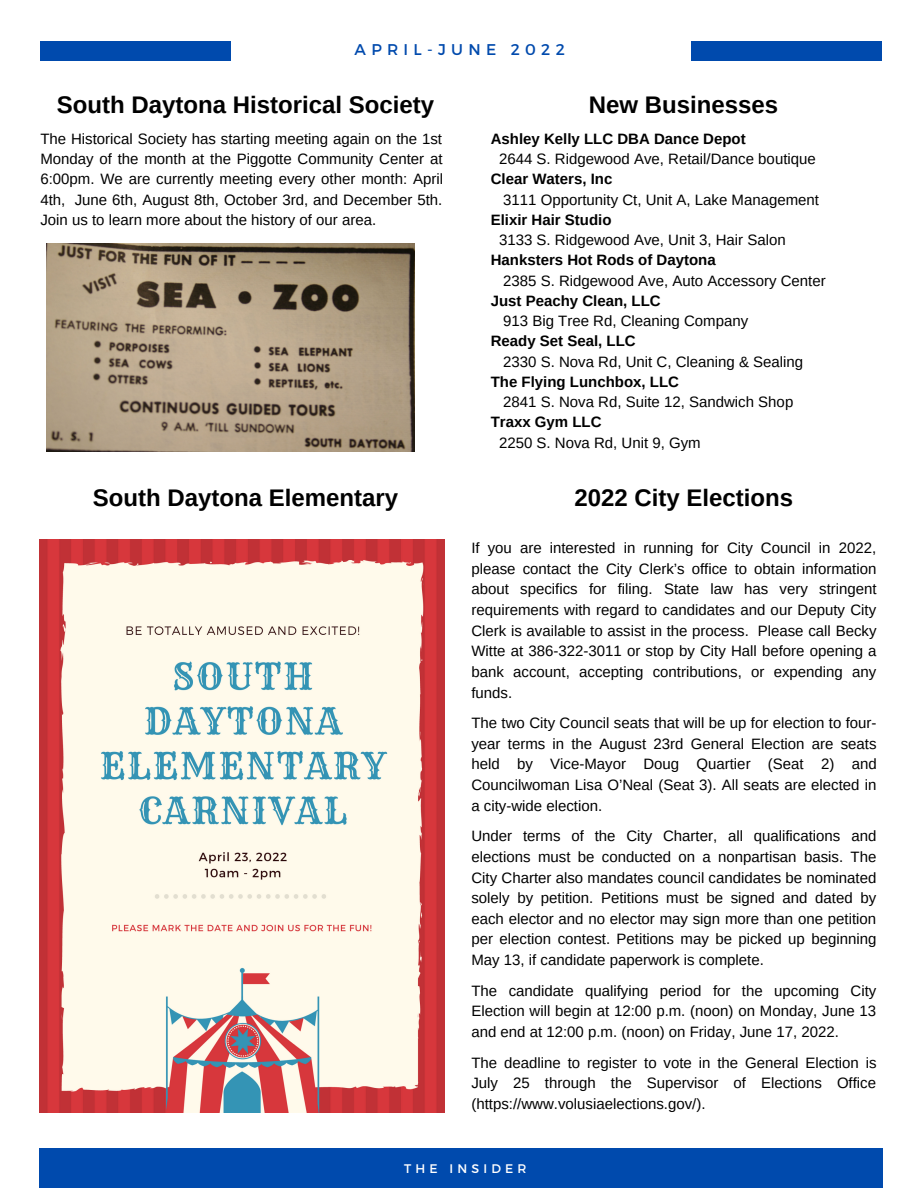
<style>
.page{position:relative;width:918px;height:1188px;background:#fff}
.page>*{position:absolute;margin:0;border:0;box-sizing:border-box;transform-origin:0 0}
.t1{font:700 24px "Arimo";color:#000}
.t2{font:15.6px "Montserrat";letter-spacing:.34em;color:#004aad}
.t3{font:15px/20.5px "Arimo";color:#000;text-align:justify}
.t4{font:700 15px "Arimo";color:#000}
.t5{font:12.45px "Montserrat";letter-spacing:.34em;color:#fff}
</style>
<div class="page">
<div style="left:39px;top:1148px;width:844px;height:40px;background:#004aad"></div>
<div style="left:40px;top:41px;width:190px;height:19px;background:#004aad"></div>
<div style="left:692px;top:41px;width:190px;height:19px;background:#004aad"></div>
<img style="left:46px;top:243px;width:368px;height:208px">
<img style="left:39px;top:539px;width:405px;height:574px">
<p class="t2" style="left:355px;top:39px;width:212px">APRIL-JUNE 2022</p>
<p class="t1" style="left:57px;top:91px;width:379px">South Daytona Historical Society</p>
<p class="t3" style="left:40px;top:128px;width:404px">The Historical Society has starting meeting again on the 1st Monday of the month at the Piggotte Community Center at 6:00pm. We are currently meeting every other month: April 4th, June 6th, August 8th, October 3rd, and December 5th.<br>Join us to learn more about the history of our area.</p>
<p class="t4" style="left:491px;top:130px;width:256px">Ashley Kelly LLC DBA Dance Depot</p>
<p class="t1" style="left:589px;top:91px;width:191px">New Businesses</p>
<p class="t3" style="left:499px;top:149px;width:318px">2644 S. Ridgewood Ave, Retail/Dance boutique</p>
<p class="t4" style="left:491px;top:171px;width:123px">Clear Waters, Inc</p>
<p class="t3" style="left:503px;top:189px;width:317px">3111 Opportunity Ct, Unit A, Lake Management</p>
<p class="t4" style="left:491px;top:211px;width:122px">Elixir Hair Studio</p>
<p class="t3" style="left:499px;top:230px;width:288px">3133 S. Ridgewood Ave, Unit 3, Hair Salon</p>
<p class="t4" style="left:491px;top:252px;width:226px">Hanksters Hot Rods of Daytona</p>
<p class="t3" style="left:503px;top:270px;width:324px">2385 S. Ridgewood Ave, Auto Accessory Center</p>
<p class="t4" style="left:491px;top:292px;width:171px">Just Peachy Clean, LLC</p>
<p class="t3" style="left:503px;top:311px;width:247px">913 Big Tree Rd, Cleaning Company</p>
<p class="t4" style="left:491px;top:333px;width:146px">Ready Set Seal, LLC</p>
<p class="t3" style="left:503px;top:351px;width:302px">2330 S. Nova Rd, Unit C, Cleaning &amp; Sealing</p>
<p class="t4" style="left:491px;top:373px;width:190px">The Flying Lunchbox, LLC</p>
<p class="t3" style="left:503px;top:392px;width:292px">2841 S. Nova Rd, Suite 12, Sandwich Shop</p>
<p class="t4" style="left:491px;top:414px;width:112px">Traxx Gym LLC</p>
<p class="t3" style="left:499px;top:432px;width:203px">2250 S. Nova Rd, Unit 9, Gym</p>
<p class="t1" style="left:574px;top:484px;width:220px">2022 City Elections</p>
<p class="t3" style="left:471px;top:538px;width:407px">If you are interested in running for City Council in 2022, please contact the City Clerk’s office to obtain information about specifics for filing. State law has very stringent requirements with regard to candidates and our Deputy City Clerk is available to assist in the process. Please call Becky Witte at 386-322-3011 or stop by City Hall before opening a bank account, accepting contributions, or expending any funds.</p>
<p class="t3" style="left:471px;top:713px;width:407px">The two City Council seats that will be up for election to four&shy;year terms in the August 23rd General Election are seats held by Vice-Mayor Doug Quartier (Seat 2) and Councilwoman Lisa O’Neal (Seat 3). All seats are elected in a city-wide election.</p>
<p class="t3" style="left:471px;top:826px;width:407px">Under terms of the City Charter, all qualifications and elections must be conducted on a nonpartisan basis. The City Charter also mandates council candidates be nominated solely by petition. Petitions must be signed and dated by each elector and no elector may sign more than one petition per election contest. Petitions may be picked up beginning May 13, if candidate paperwork is complete.</p>
<p class="t3" style="left:471px;top:980px;width:406px">The candidate qualifying period for the upcoming City Election will begin at 12:00 p.m. (noon) on Monday, June 13 and end at 12:00 p.m. (noon) on Friday, June 17, 2022.</p>
<p class="t3" style="left:471px;top:1052px;width:407px">The deadline to register to vote in the General Election is July 25 through the Supervisor of Elections Office (https://www.volusiaelections.gov/).</p>
<p class="t1" style="left:93px;top:484px;width:307px">South Daytona Elementary</p>
<p class="t5" style="left:404px;top:1160px;width:124px">THE INSIDER</p>
</div>
